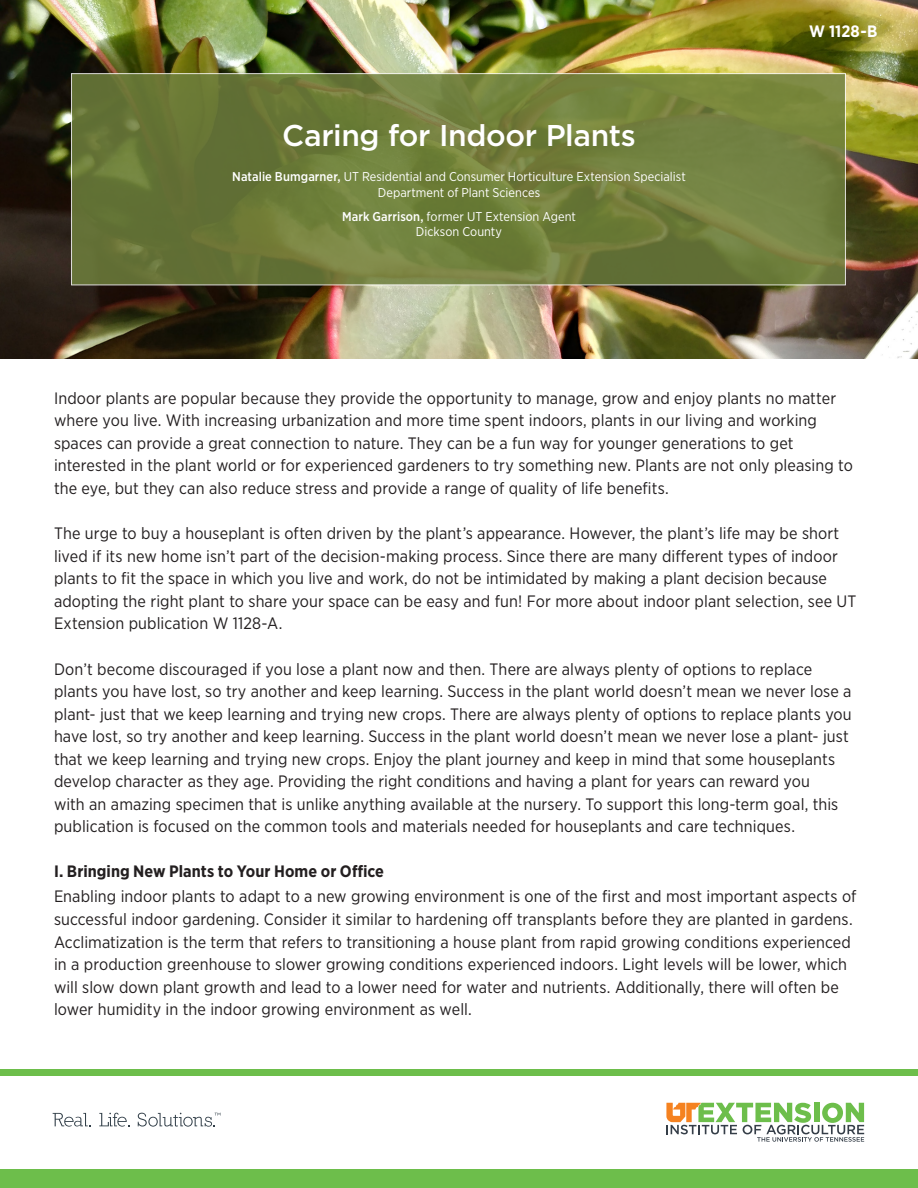
<style>
.page{position:relative;width:918px;height:1188px;background:#fff}
.page>*{position:absolute;margin:0;border:0;box-sizing:border-box;transform-origin:0 0}
.t1{font:500 30px "Gotham";letter-spacing:-.01em;color:#fff}
.Body_Text{font:16.5px/22.5px "Gotham Narrow";letter-spacing:.005em;color:#231f20}
.Subheads{font:700 16.5px "Gotham Narrow";color:#231f20}
.t2{font:700 16.5px "Gotham Narrow";color:#fff}
.Title-Regular_Text{font:12.75px/16.5px "Gotham Narrow";letter-spacing:.005em;color:#fff;text-align:center}
.s1{font-weight:500}
</style>
<div class="page">
<img style="left:0;top:0;width:918px;height:359px">
<svg style="left:71px;top:73px;width:775px;height:212px;background:#6f7d3d"></svg>
<div style="left:0;top:1170px;width:918px;height:18px;background:#6dbe4b"></div>
<div style="left:0;top:1069px;width:918px;height:6px;background:#6dbe4b"></div>
<svg style="left:53px;top:1113px;width:38px;height:14px"></svg>
<svg style="left:99px;top:1113px;width:30px;height:14px"></svg>
<svg style="left:666px;top:1103px;width:198px;height:39px"></svg>
<svg style="left:138px;top:1113px;width:82px;height:14px"></svg>
<p class="t1" style="left:282px;top:116px;width:355px">Caring for Indoor Plants</p>
<p class="Title-Regular_Text" style="left:232px;top:168px;width:455px"><span class="s1">Natalie Bumgarner,</span> UT Residential and Consumer Horticulture Extension Specialist<br>Department of Plant Sciences</p>
<p class="Title-Regular_Text" style="left:342px;top:209px;width:235px;line-height:15px"><span class="s1">Mark Garrison,</span> former UT Extension Agent<br>Dickson County</p>
<p class="t2" style="left:809px;top:21px;width:70px">W 1128-B</p>
<p class="Body_Text" style="left:54px;top:386px;width:800px">Indoor plants are popular because they provide the opportunity to manage, grow and enjoy plants no matter where you live. With increasing urbanization and more time spent indoors, plants in our living and working spaces can provide a great connection to nature. They can be a fun way for younger generations to get interested in the plant world or for experienced gardeners to try something new. Plants are not only pleasing to the eye, but they can also reduce stress and provide a range of quality of life benefits.</p>
<p class="Body_Text" style="left:54px;top:522px;width:804px">The urge to buy a houseplant is often driven by the plant’s appearance. However, the plant’s life may be short lived if its new home isn’t part of the decision-making process. Since there are many different types of indoor plants to fit the space in which you live and work, do not be intimidated by making a plant decision because adopting the right plant to share your space can be easy and fun! For more about indoor plant selection, see UT Extension publication W 1128-A.</p>
<p class="Body_Text" style="left:54px;top:657px;width:799px">Don’t become discouraged if you lose a plant now and then. There are always plenty of options to replace plants you have lost, so try another and keep learning. Success in the plant world doesn’t mean we never lose a plant- just that we keep learning and trying new crops. There are always plenty of options to replace plants you have lost, so try another and keep learning. Success in the plant world doesn’t mean we never lose a plant- just that we keep learning and trying new crops. Enjoy the plant journey and keep in mind that some houseplants develop character as they age. Providing the right conditions and having a plant for years can reward you<br>with an amazing specimen that is unlike anything available at the nursery. To support this long-term goal, this publication is focused on the common tools and materials needed for houseplants and care techniques.</p>
<h2 class="Subheads" style="left:54px;top:861px;width:332px">I. Bringing New Plants to Your Home or Office</h2>
<p class="Body_Text" style="left:54px;top:885px;width:804px">Enabling indoor plants to adapt to a new growing environment is one of the first and most important aspects of successful indoor gardening. Consider it similar to hardening off transplants before they are planted in gardens.<br>Acclimatization is the term that refers to transitioning a house plant from rapid growing conditions experienced in a production greenhouse to slower growing conditions experienced indoors. Light levels will be lower, which will slow down plant growth and lead to a lower need for water and nutrients. Additionally, there will often be lower humidity in the indoor growing environment as well.</p>
</div>
